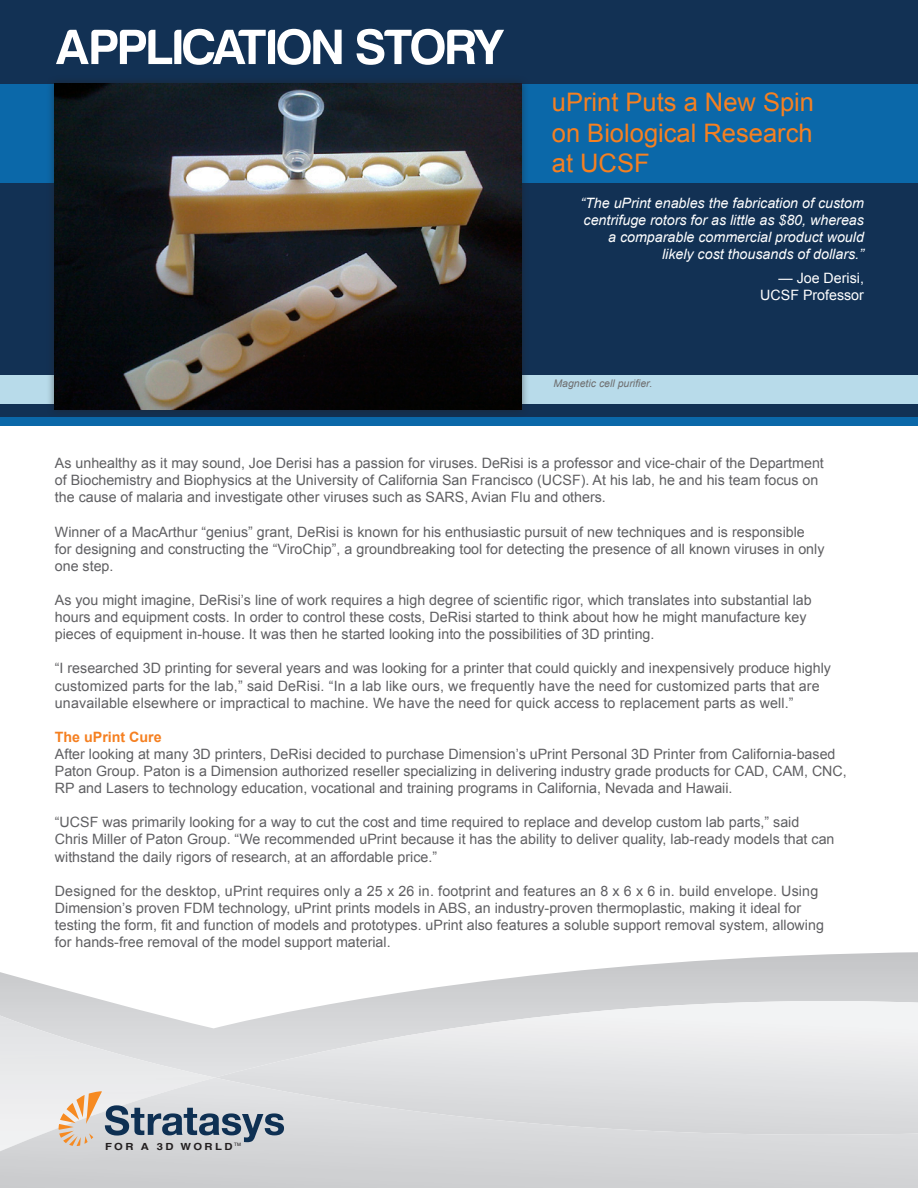
<style>
.page{position:relative;width:918px;height:1188px;background:#fff}
.page>*{position:absolute;margin:0;border:0;box-sizing:border-box;transform-origin:0 0}
.t1{font:51px "Harabara";letter-spacing:.02em;color:#fff}
.t2{font:25.5px/30.6px "Arial";color:#f58021;text-align:justify}
.t3{font:14.25px/17.1px "Arial";color:#5f5f62}
.t4{font:italic 14.25px/17.1px "Arial";color:#fff;text-align:right}
.t5{font:14.25px/17.1px "Arial";color:#fff;text-align:right}
.t6{font:700 14.25px "Arial";color:#f58021}
.t7{font:italic 10.5px "Arial";color:#6e6e6f}
.t8{font:700 9.75px "Helvetica LT Std";letter-spacing:.21em;color:#231f20;scale:1.15 1}
</style>
<div class="page">
<svg style="left:0;top:952px;width:918px;height:49px"></svg>
<svg style="left:0;top:1001px;width:918px;height:77px"></svg>
<img style="left:0;top:1010px;width:215px;height:68px">
<svg style="left:58px;top:1091px;width:226px;height:55px;background:#b6b9bc"></svg>
<div style="left:0;top:415px;width:918px;height:11px;background:#0b68a9"></div>
<div style="left:0;top:0;width:918px;height:417px;background:#123154"></div>
<div style="left:0;top:375px;width:918px;height:28px;background:#b8dbea"></div>
<div style="left:0;top:84px;width:918px;height:98px;background:#0b68a9"></div>
<div style="left:46px;top:75px;width:484px;height:343px;background:#231f20;opacity:.55"></div>
<img style="left:54px;top:83px;width:468px;height:327px">
<p class="t1" style="left:56px;top:21px;width:451px">APPLICATION STORY</p>
<p class="t2" style="left:552px;top:87px;width:264px">uPrint Puts a New Spin on Biological Research at UCSF</p>
<p class="t4" style="left:580px;top:194px;width:285px">“The uPrint enables the fabrication of custom centrifuge rotors for as little as $80, whereas a comparable commercial product would likely cost thousands of dollars.”</p>
<p class="t5" style="left:760px;top:269px;width:105px">— Joe Derisi,<br>UCSF Professor</p>
<p class="t7" style="left:554px;top:376px;width:100px">Magnetic cell purifier.</p>
<p class="t3" style="left:55px;top:455px;width:771px">As unhealthy as it may sound, Joe Derisi has a passion for viruses. DeRisi is a professor and vice-chair of the Department of Biochemistry and Biophysics at the University of California San Francisco (UCSF). At his lab, he and his team focus on the cause of malaria and investigate other viruses such as SARS, Avian Flu and others.</p>
<p class="t3" style="left:55px;top:523px;width:771px">Winner of a MacArthur “genius” grant, DeRisi is known for his enthusiastic pursuit of new techniques and is responsible for designing and constructing the “ViroChip”, a groundbreaking tool for detecting the presence of all known viruses in only one step.</p>
<p class="t3" style="left:55px;top:592px;width:758px">As you might imagine, DeRisi’s line of work requires a high degree of scientific rigor, which translates into substantial lab hours and equipment costs. In order to control these costs, DeRisi started to think about how he might manufacture key pieces of equipment in-house. It was then he started looking into the possibilities of 3D printing.</p>
<p class="t3" style="left:55px;top:660px;width:778px">“I researched 3D printing for several years and was looking for a printer that could quickly and inexpensively produce highly customized parts for the lab,” said DeRisi. “In a lab like ours, we frequently have the need for customized parts that are unavailable elsewhere or impractical to machine. We have the need for quick access to replacement parts as well.”</p>
<p class="t6" style="left:55px;top:727px;width:108px">The uPrint Cure</p>
<p class="t3" style="left:55px;top:746px;width:793px">After looking at many 3D printers, DeRisi decided to purchase Dimension’s uPrint Personal 3D Printer from California-based<br>Paton Group. Paton is a Dimension authorized reseller specializing in delivering industry grade products for CAD, CAM, CNC,<br>RP and Lasers to technology education, vocational and training programs in California, Nevada and Hawaii.</p>
<p class="t3" style="left:55px;top:814px;width:781px">“UCSF was primarily looking for a way to cut the cost and time required to replace and develop custom lab parts,” said<br>Chris Miller of Paton Group. “We recommended uPrint because it has the ability to deliver quality, lab-ready models that can withstand the daily rigors of research, at an affordable price.”</p>
<p class="t3" style="left:55px;top:882px;width:771px">Designed for the desktop, uPrint requires only a 25 x 26 in. footprint and features an 8 x 6 x 6 in. build envelope. Using Dimension’s proven FDM technology, uPrint prints models in ABS, an industry-proven thermoplastic, making it ideal for testing the form, fit and function of models and prototypes. uPrint also features a soluble support removal system, allowing for hands-free removal of the model support material.</p>
<p class="t8" style="left:105px;top:1141px;width:120px">FOR A 3D WORLD<sup>TM</sup></p>
</div>
